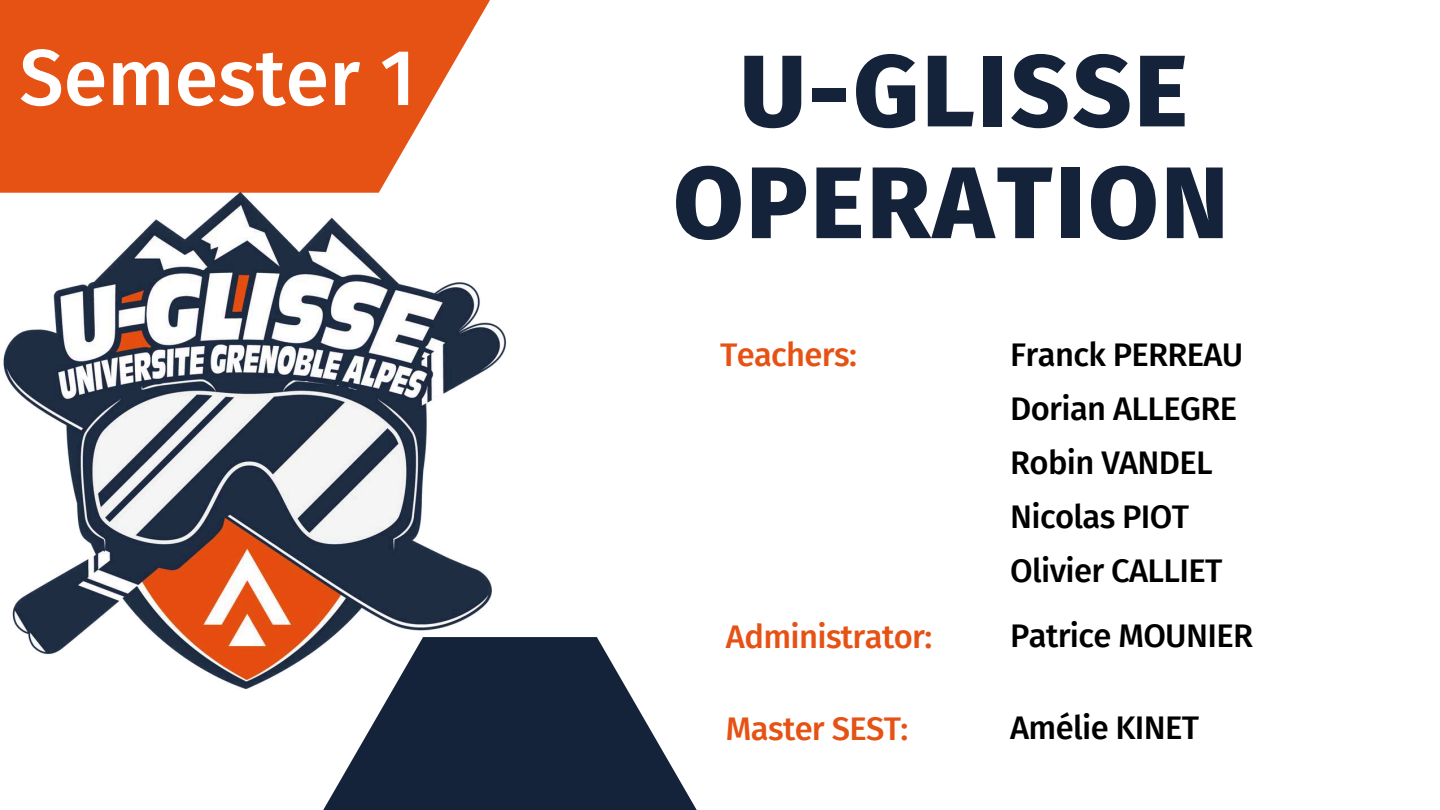
<style>
.page{position:relative;width:1440px;height:810px;background:#fff}
.page>*{position:absolute;margin:0;border:0;box-sizing:border-box;transform-origin:0 0}
.t1{font:800 101.6px/111.8px "Fira Sans";letter-spacing:.03em;color:#14223a;text-align:center}
.t2{font:500 79.2px "Fira Sans";color:#fff}
.t3{font:500 32.7px/54px "Fira Sans";letter-spacing:-.02em;color:#000}
.t4{font:500 32.7px "Fira Sans";letter-spacing:-.02em;color:#e65214}
</style>
<div class="page">
<svg style="left:323px;top:637px;width:374px;height:173px;fill:#14223a"></svg>
<svg style="left:0;top:0;width:490px;height:193px;background:#e8652e"></svg>
<img style="left:3px;top:193px;width:507px;height:495px">
<h2 class="t2" style="left:19px;top:31px;width:398px">Semester 1</h2>
<h1 class="t1" style="left:673px;top:36px;width:556px">U-GLISSE<br>OPERATION</h1>
<p class="t4" style="left:720px;top:335px;width:138px">Teachers:</p>
<p class="t3" style="left:1010px;top:328px;width:235px">Franck PERREAU<br>Dorian ALLEGRE<br>Robin VANDEL<br>Nicolas PIOT<br>Olivier CALLIET</p>
<p class="t4" style="left:726px;top:617px;width:208px">Administrator:</p>
<p class="t3" style="left:1010px;top:610px;width:244px">Patrice MOUNIER</p>
<p class="t4" style="left:726px;top:709px;width:184px">Master SEST:</p>
<p class="t3" style="left:1010px;top:701px;width:191px">Amélie KINET</p>
</div>
